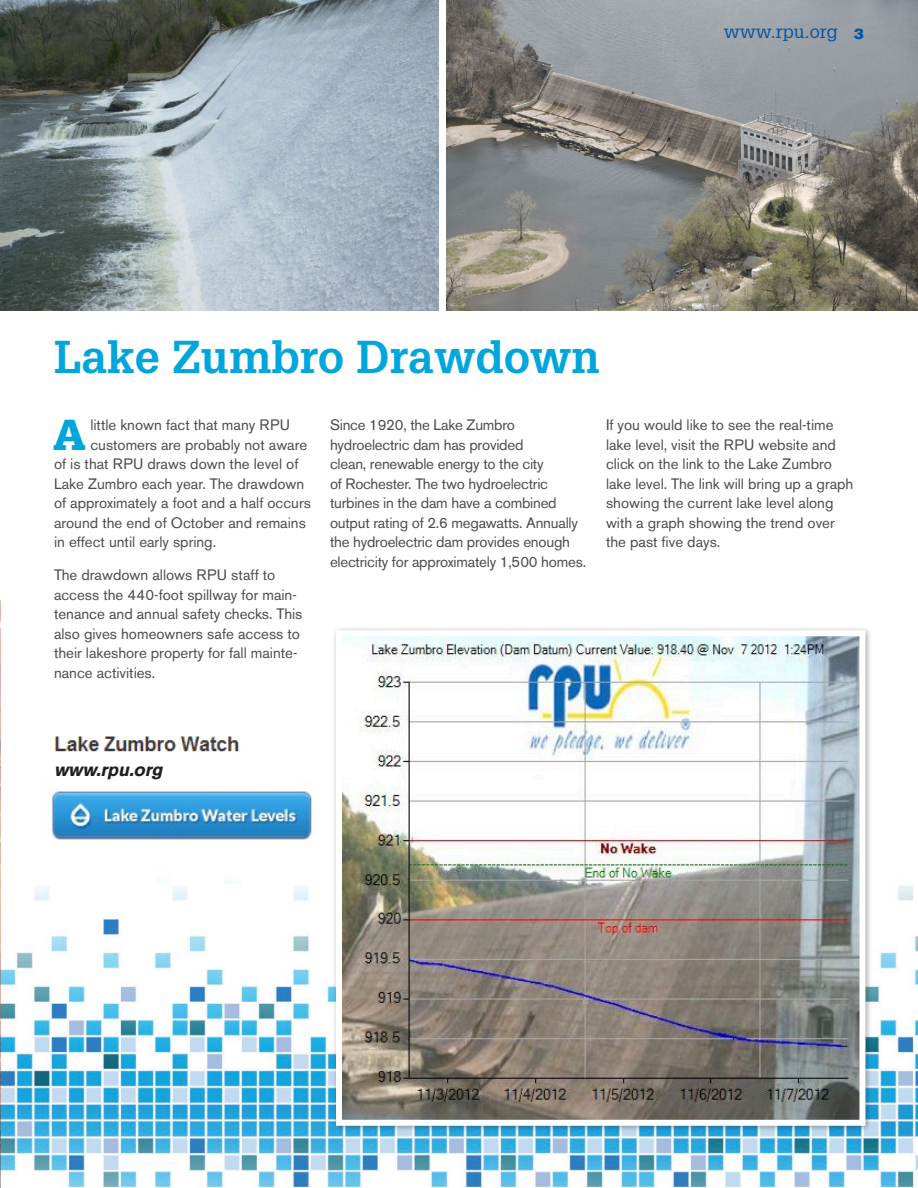
<style>
.page{position:relative;width:918px;height:1188px;background:#fff}
.page>*{position:absolute;margin:0;border:0;box-sizing:border-box;transform-origin:0 0}
.HEADLINE{font:700 45px "Glypha";color:#00a6db}
.BODY{font:900 42.3px "Glypha";color:#00a6db}
.SUBHEAD{font:18px "Glypha";color:#0155a5}
.t1{font:italic 700 18px "Akzidenz Grotesk BE";color:#231f20}
.BODY-2{font:15px/19.5px "Akzidenz Grotesk BE";color:#4b4c4d}
.BODY-3{font:15px "Akzidenz Grotesk BE Super";color:#0155a5}
</style>
<div class="page">
<img style="left:1px;top:881px;width:917px;height:307px">
<img style="left:446px;top:0;width:472px;height:311px">
<img style="left:0;top:0;width:438px;height:311px">
<img style="left:0;top:601px;width:1px;height:586px">
<img style="left:50px;top:790px;width:262px;height:50px">
<img style="left:54px;top:736px;width:186px;height:16px">
<div style="left:332px;top:626px;width:540px;height:507px;background:#231f20;opacity:.4"></div>
<img style="left:343px;top:637px;width:516px;height:482px">
<div style="left:336px;top:630px;width:530px;height:496px;border:6px solid #fff"></div>
<p class="HEADLINE" style="left:54px;top:330px;width:547px">Lake Zumbro Drawdown</p>
<p class="SUBHEAD" style="left:724px;top:21px;width:116px">www.rpu.org</p>
<p class="BODY-3" style="left:854px;top:25px;width:11px">3</p>
<p class="BODY" style="left:53px;top:409px;width:34px">A</p>
<p class="BODY-2" style="left:90px;top:415px;width:201px">little known fact that many RPU</p>
<p class="BODY-2" style="left:90px;top:435px;width:218px">customers are probably not aware</p>
<p class="BODY-2" style="left:54px;top:454px;width:246px">of is that RPU draws down the level of</p>
<p class="BODY-2" style="left:54px;top:474px;width:252px">Lake Zumbro each year. The drawdown</p>
<p class="BODY-2" style="left:54px;top:493px;width:258px">of approximately a foot and a half occurs</p>
<p class="BODY-2" style="left:54px;top:513px;width:253px">around the end of October and remains</p>
<p class="BODY-2" style="left:54px;top:532px;width:164px">in effect until early spring.</p>
<p class="BODY-2" style="left:54px;top:565px;width:250px">The drawdown allows RPU staff to access the 440-foot spillway for main&shy;tenance and annual safety checks. This also gives homeowners safe access to their lakeshore property for fall mainte&shy;nance activities.</p>
<p class="BODY-2" style="left:330px;top:415px;width:258px">Since 1920, the Lake Zumbro hydroelectric dam has provided<br>clean, renewable energy to the city<br>of Rochester. The two hydroelectric turbines in the dam have a combined output rating of 2.6 megawatts. Annually the hydroelectric dam provides enough electricity for approximately 1,500 homes.</p>
<p class="BODY-2" style="left:606px;top:415px;width:249px">If you would like to see the real-time lake level, visit the RPU website and click on the link to the Lake Zumbro lake level. The link will bring up a graph showing the current lake level along with a graph showing the trend over the past five days.</p>
<p class="t1" style="left:54px;top:759px;width:114px">www.rpu.org</p>
</div>
